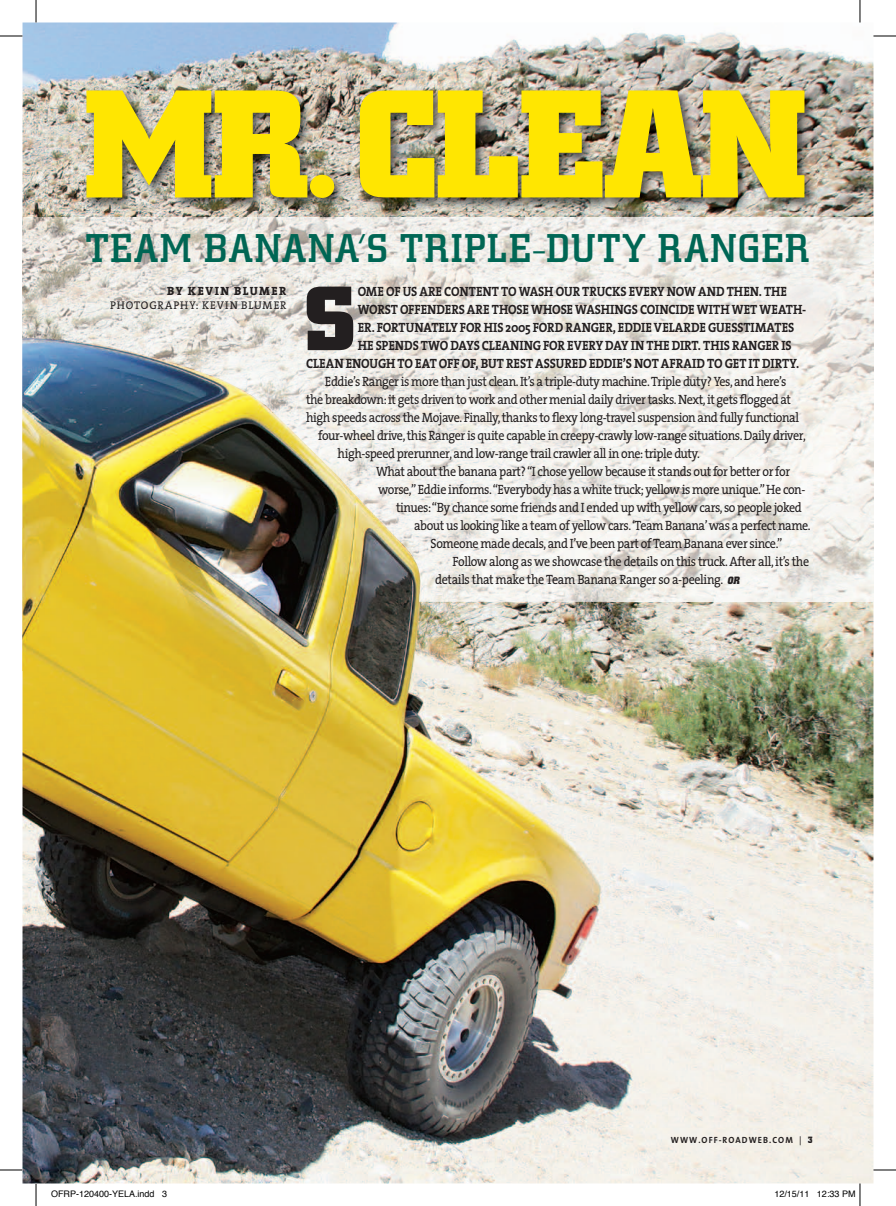
<style>
.page{position:relative;width:896px;height:1206px;background:#fff}
.page>*{position:absolute;margin:0;border:0;box-sizing:border-box;transform-origin:0 0}
.t1{font:700 151.5px "City";letter-spacing:-.01em;color:#ffe601;scale:1.05 1}
.t2{font:700 90px "City";color:#231f20;scale:1.05 1}
.t3{font:500 39.6px "City";letter-spacing:.05em;color:#006654;scale:1.05 1}
.t4{font:13.5px "The Serif";letter-spacing:-.035em;color:#231f20;scale:.9 1}
.t5{font:700 13.5px "The Serif";letter-spacing:-.005em;color:#231f20;scale:.9 1}
.t6{font:800 12px "The Serif";letter-spacing:.135em;color:#231f20;scale:.95 1}
.t7{font:11.25px "The Serif";letter-spacing:.08em;color:#231f20;scale:.95 1}
.t8{font:9px "Helvetica";color:#000}
.t9{font:9px "The Mix Bold Caps";letter-spacing:.125em;color:#231f20;scale:.95 1}
.s1{font-family:"Colossalis";font-weight:700;font-style:italic;font-size:10.5px}
.s2{font-family:"The Serif";font-weight:700}
.s3{font-family:"City";font-weight:700}
</style>
<div class="page">
<img style="left:22px;top:22px;width:851px;height:1162px">
<img style="left:22px;top:218px;width:851px;height:384px">
<img style="left:22px;top:338px;width:579px;height:660px">
<img style="left:83px;top:87px;width:733px;height:124px">
<svg style="left:0;top:36px;width:22px;height:1px"></svg>
<svg style="left:873px;top:36px;width:23px;height:1px"></svg>
<svg style="left:0;top:1170px;width:22px;height:1px"></svg>
<svg style="left:873px;top:1170px;width:23px;height:1px"></svg>
<svg style="left:36px;top:0;width:1px;height:22px"></svg>
<svg style="left:36px;top:1184px;width:1px;height:22px"></svg>
<svg style="left:859px;top:0;width:1px;height:22px"></svg>
<svg style="left:859px;top:1184px;width:1px;height:22px"></svg>
<h1 class="t1" style="left:84px;top:60px;width:689px">MR. CLEAN</h1>
<h3 class="t3" style="left:86px;top:227px;width:690px">TEAM BANANA’S TRIPLE-DUTY RANGER</h3>
<p class="t6" style="left:167px;top:281px;width:127px">BY KEVIN BLUMER</p>
<p class="t7" style="left:110px;top:296px;width:187px">PHOTOGRAPHY: KEVIN BLUMER</p>
<h2 class="t2" style="left:303px;top:269px;width:52px">S</h2>
<p class="t5" style="left:357px;top:280px;width:478px">OME OF US ARE CONTENT TO WASH OUR TRUCKS EVERY NOW AND THEN. THE</p>
<p class="t5" style="left:357px;top:298px;width:500px">WORST OFFENDERS ARE THOSE WHOSE WASHINGS COINCIDE WITH WET WEATH-</p>
<p class="t5" style="left:357px;top:316px;width:486px">ER. FORTUNATELY FOR HIS 2005 FORD RANGER, EDDIE VELARDE GUESSTIMATES</p>
<p class="t5" style="left:357px;top:334px;width:484px">HE SPENDS TWO DAYS CLEANING FOR EVERY DAY IN THE DIRT. THIS RANGER IS</p>
<p class="t5" style="left:306px;top:352px;width:549px">CLEAN ENOUGH TO EAT OFF OF, BUT REST ASSURED EDDIE’S NOT AFRAID TO GET IT DIRTY.</p>
<p class="t4" style="left:325px;top:370px;width:514px">Eddie’s Ranger is more than just clean. It’s a triple-duty machine. Triple duty? Yes, and here’s</p>
<p class="t4" style="left:306px;top:388px;width:540px">the breakdown: it gets driven to work and other menial daily driver tasks. Next, it gets flogged at</p>
<p class="t4" style="left:306px;top:406px;width:549px">high speeds across the Mojave. Finally, thanks to flexy long-travel suspension and fully functional</p>
<p class="t4" style="left:318px;top:424px;width:543px">four-wheel drive, this Ranger is quite capable in creepy-crawly low-range situations. Daily driver,</p>
<p class="t4" style="left:337px;top:442px;width:404px">high-speed prerunner, and low-range trail crawler all in one: triple duty.</p>
<p class="t4" style="left:376px;top:460px;width:461px">What about the banana part? “I chose yellow because it stands out for better or for</p>
<p class="t4" style="left:378px;top:478px;width:476px">worse,” Eddie informs. “Everybody has a white truck; yellow is more unique.” He con-</p>
<p class="t4" style="left:396px;top:496px;width:452px">tinues: “By chance some friends and I ended up with yellow cars, so people joked</p>
<p class="t4" style="left:414px;top:514px;width:442px">about us looking like a team of yellow cars. ‘Team Banana’ was a perfect name.</p>
<p class="t4" style="left:430px;top:532px;width:392px">Someone made decals, and I’ve been part of Team Banana ever since.”</p>
<p class="t4" style="left:452px;top:550px;width:398px">Follow along as we showcase the details on this truck. After all, it’s the</p>
<p class="t4" style="left:435px;top:568px;width:342px">details that make the Team Banana Ranger so a-peeling. <span class="s1">OR</span></p>
<p class="t9" style="left:670px;top:1132px;width:151px">WWW.OFF-ROADWEB.COM <span class="s2">|</span> <span class="s3">3</span></p>
<p class="t8" style="left:51px;top:1186px;width:118px">OFRP-120400-YELA.indd 3</p>
<p class="t8" style="left:774px;top:1186px;width:83px">12/15/11 12:33 PM</p>
</div>
